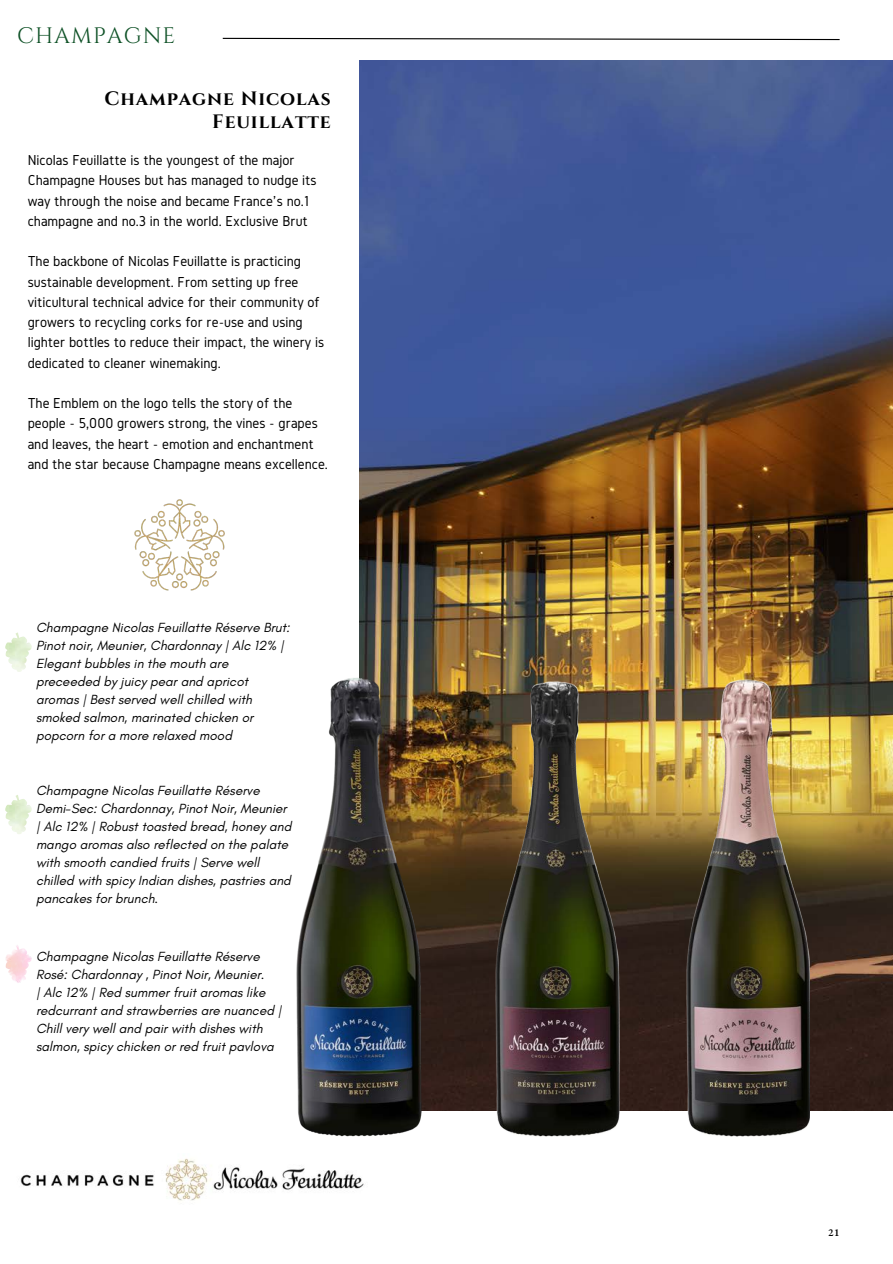
<style>
.page{position:relative;width:893px;height:1264px;background:#fff}
.page>*{position:absolute;margin:0;border:0;box-sizing:border-box;transform-origin:0 0}
.t1{font:22.35px "Cinzel";letter-spacing:.045em;color:#0e5126}
.t2{font:700 19.35px "Cinzel";letter-spacing:.045em;color:#000}
.t3{font:15px/20.2px "Gidole";color:#000}
.t4{font:italic 13.5px/18px "Glacial Indifference";color:#000}
.t5{font:600 10.5px "EB Garamond";color:#000}
</style>
<div class="page">
<img style="left:359px;top:61px;width:533px;height:1048px">
<svg style="left:222px;top:37px;width:618px;height:4px"></svg>
<img style="left:495px;top:680px;width:126px;height:456px">
<img style="left:684px;top:679px;width:125px;height:457px">
<img style="left:296px;top:675px;width:127px;height:461px">
<img style="left:134px;top:499px;width:91px;height:92px">
<img style="left:5px;top:795px;width:27px;height:39px">
<img style="left:5px;top:945px;width:27px;height:38px">
<img style="left:5px;top:632px;width:27px;height:40px">
<img style="left:20px;top:1158px;width:344px;height:43px">
<p class="t1" style="left:17px;top:22px;width:160px">CHAMPAGNE</p>
<p class="t2" style="left:104px;top:86px;width:228px">Champagne Nicolas</p>
<p class="t2" style="left:212px;top:109px;width:120px">Feuillatte</p>
<p class="t3" style="left:28px;top:150px;width:290px">Nicolas Feuillatte is the youngest of the major Champagne Houses but has managed to nudge its way through the noise and became France’s no.1 champagne and no.3 in the world. Exclusive Brut</p>
<p class="t3" style="left:28px;top:251px;width:298px">The backbone of Nicolas Feuillatte is practicing sustainable development. From setting up free viticultural technical advice for their community of growers to recycling corks for re-use and using lighter bottles to reduce their impact, the winery is dedicated to cleaner winemaking.</p>
<p class="t3" style="left:28px;top:393px;width:302px">The Emblem on the logo tells the story of the people - 5,000 growers strong, the vines - grapes and leaves, the heart - emotion and enchantment and the star because Champagne means excellence.</p>
<p class="t4" style="left:36px;top:618px;width:255px">Champagne Nicolas Feuillatte Réserve Brut:<br>Pinot noir, Meunier, Chardonnay | Alc 12% | Elegant bubbles in the mouth are preceeded by juicy pear and apricot aromas | Best served well chilled with smoked salmon, marinated chicken or popcorn for a more relaxed mood</p>
<p class="t4" style="left:36px;top:781px;width:257px">Champagne Nicolas Feuillatte Réserve Demi-Sec: Chardonnay, Pinot Noir, Meunier | Alc 12% | Robust toasted bread, honey and mango aromas also reflected on the palate with smooth candied fruits | Serve well chilled with spicy Indian dishes, pastries and pancakes for brunch.</p>
<p class="t4" style="left:36px;top:947px;width:230px">Champagne Nicolas Feuillatte Réserve<br>Rosé: Chardonnay , Pinot Noir, Meunier.</p>
<p class="t4" style="left:36px;top:983px;width:247px">| Alc 12% | Red summer fruit aromas like redcurrant and strawberries are nuanced | Chill very well and pair with dishes with salmon, spicy chicken or red fruit pavlova</p>
<p class="t5" style="left:828px;top:1225px;width:13px">21</p>
</div>
